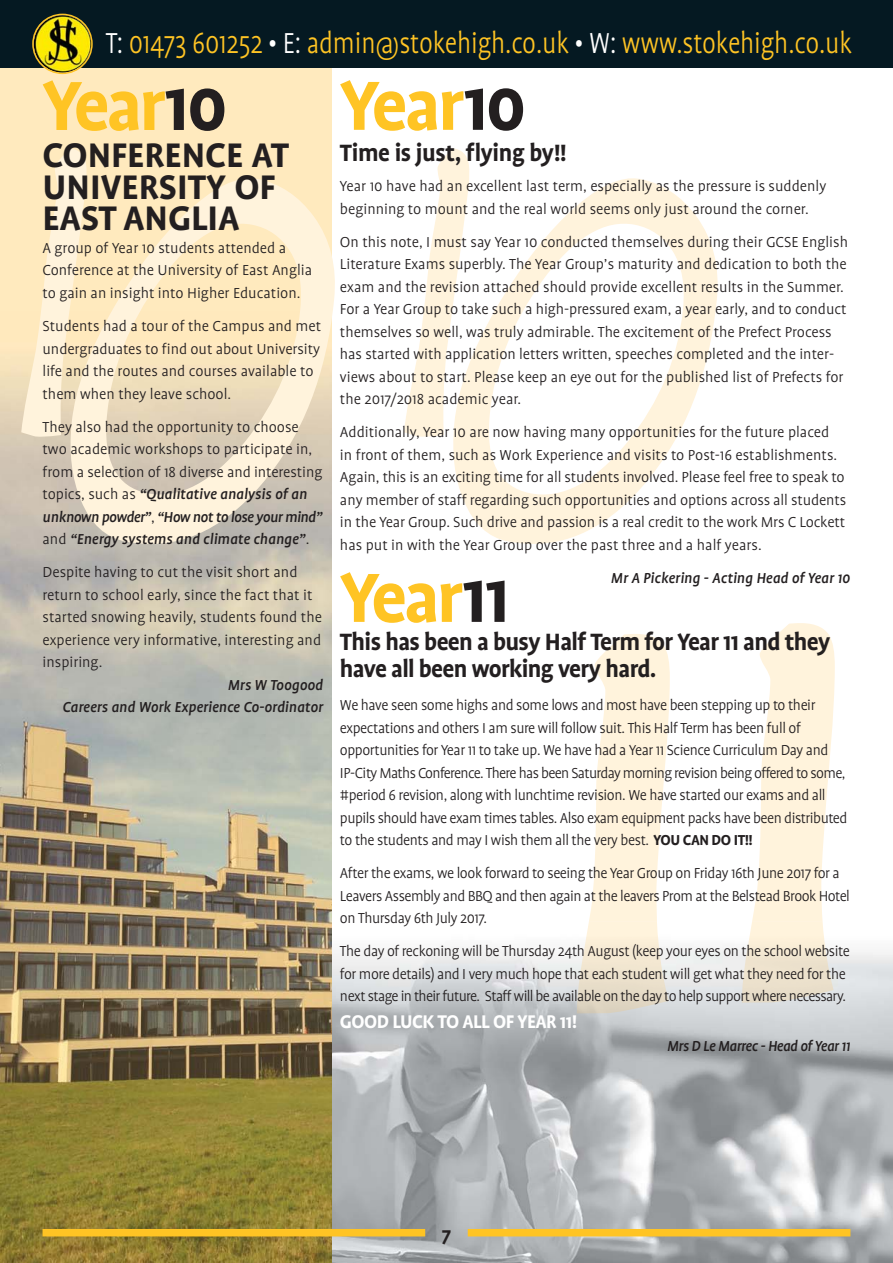
<style>
.page{position:relative;width:893px;height:1263px;background:#fff}
.page>*{position:absolute;margin:0;border:0;box-sizing:border-box;transform-origin:0 0}
.t1{font:700 79.5px "Profile";letter-spacing:-.035em;color:#ffc424}
.t2{font:700 39px/31.5px "Profile";color:#231f20}
.t3{font:300 33px "Profile";letter-spacing:-.005em;color:#ffc424;scale:.85 1}
.t4{font:700 27px/27px "Profile";letter-spacing:-.025em;color:#231f20}
.t5{font:700 27px "Profile";letter-spacing:-.025em;color:#231f20;scale:.96 1}
.t6{font:700 21px "Profile";letter-spacing:-.025em;color:#fff}
.t7{font:700 21px "Profile";color:#231f20}
.t8{font:300 16.5px/22.5px "Profile";letter-spacing:-.01em;color:#231f20}
.t9{font:300 16.5px/22.5px "Profile";letter-spacing:-.03em;color:#231f20}
.t10{font:italic 500 16.5px/22.5px "Profile";color:#231f20;text-align:right}
.t11{font:italic 500 16.5px "Profile";letter-spacing:-.025em;color:#231f20}
.s1{color:#fff}
.s2{color:#231f20}
.s3{font-weight:500;font-style:italic}
.s4{font-weight:700}
</style>
<div class="page">
<img style="left:332px;top:947px;width:561px;height:316px">
<img style="left:0;top:311px;width:332px;height:952px">
<div style="left:0;top:0;width:332px;height:311px;background:#ffeabe"></div>
<svg style="left:21px;top:148px;width:314px;height:403px"></svg>
<svg style="left:404px;top:148px;width:314px;height:396px"></svg>
<svg style="left:589px;top:623px;width:246px;height:299px;fill:#fff3dc"></svg>
<img style="left:742px;top:922px;width:92px;height:81px">
<img style="left:577px;top:922px;width:92px;height:91px">
<div style="left:43px;top:1229px;width:382px;height:7px;background:#ffc424"></div>
<div style="left:468px;top:1229px;width:382px;height:7px;background:#ffc424"></div>
<div style="left:0;top:0;width:893px;height:68px;background:#051922"></div>
<img style="left:32px;top:14px;width:61px;height:60px">
<h3 class="t3" style="left:106px;top:30px;width:879px"><span class="s1">T:</span> 01473 601252 <span class="s1">• E:</span> admin@stokehigh.co.uk <span class="s1">• W:</span> www.stokehigh.co.uk</h3>
<h1 class="t1" style="left:340px;top:76px;width:188px">Year<span class="s2">10</span></h1>
<h3 class="t5" style="left:340px;top:143px;width:238px">Time is just, flying by!!</h3>
<p class="t8" style="left:340px;top:176px;width:488px">Year 10 have had an excellent last term, especially as the pressure is suddenly beginning to mount and the real world seems only just around the corner.</p>
<p class="t8" style="left:340px;top:232px;width:510px">On this note, I must say Year 10 conducted themselves during their GCSE English Literature Exams superbly. The Year Group’s maturity and dedication to both the exam and the revision attached should provide excellent results in the Summer.<br>For a Year Group to take such a high-pressured exam, a year early, and to conduct themselves so well, was truly admirable. The excitement of the Prefect Process has started with application letters written, speeches completed and the inter&shy;views about to start. Please keep an eye out for the published list of Prefects for the 2017/2018 academic year.</p>
<p class="t8" style="left:340px;top:422px;width:508px">Additionally, Year 10 are now having many opportunities for the future placed<br>in front of them, such as Work Experience and visits to Post-16 establishments.<br>Again, this is an exciting time for all students involved. Please feel free to speak to any member of staff regarding such opportunities and options across all students in the Year Group. Such drive and passion is a real credit to the work Mrs C Lockett has put in with the Year Group over the past three and a half years.</p>
<p class="t10" style="left:611px;top:568px;width:241px">Mr A Pickering - Acting Head of Year 10</p>
<h1 class="t1" style="left:43px;top:76px;width:187px">Year<span class="s2">10</span></h1>
<h2 class="t2" style="left:43px;top:143px;width:248px">CONFERENCE AT<br>UNIVERSITY OF<br>EAST ANGLIA</h2>
<p class="t8" style="left:43px;top:238px;width:271px">A group of Year 10 students attended a<br>Conference at the University of East Anglia to gain an insight into Higher Education.</p>
<p class="t8" style="left:43px;top:316px;width:280px">Students had a tour of the Campus and met undergraduates to find out about University life and the routes and courses available to them when they leave school.</p>
<p class="t8" style="left:43px;top:416px;width:282px">They also had the opportunity to choose two academic workshops to participate in, from a selection of 18 diverse and interesting topics, such as <span class="s3">“Qualitative analysis of an unknown powder”</span>, <span class="s3">“How not to lose your mind” </span>and <span class="s3">“Energy systems and climate change”</span>.</p>
<p class="t8" style="left:43px;top:562px;width:281px">Despite having to cut the visit short and return to school early, since the fact that it started snowing heavily, students found the experience very informative, interesting and inspiring.</p>
<p class="t10" style="left:63px;top:674px;width:262px">Mrs W Toogood<br>Careers and Work Experience Co-ordinator</p>
<h1 class="t1" style="left:340px;top:568px;width:171px">Year<span class="s2">11</span></h1>
<h3 class="t4" style="left:340px;top:630px;width:492px">This has been a busy Half Term for Year 11 and they have all been working very hard.</h3>
<p class="t8" style="left:340px;top:695px;width:509px">We have seen some highs and some lows and most have been stepping up to their expectations and others I am sure will follow suit. This Half Term has been full of opportunities for Year 11 to take up. We have had a Year 11 Science Curriculum Day and IP-City Maths Conference. There has been Saturday morning revision being offered to some, #period 6 revision, along with lunchtime revision. We have started our exams and all pupils should have exam times tables. Also exam equipment packs have been distributed to the students and may I wish them all the very best. <span class="s4">YOU CAN DO IT!!</span></p>
<p class="t9" style="left:340px;top:863px;width:512px">After the exams, we look forward to seeing the Year Group on Friday 16th June 2017 for a<br>Leavers Assembly and BBQ and then again at the leavers Prom at the Belstead Brook Hotel on Thursday 6th July 2017.</p>
<p class="t8" style="left:340px;top:941px;width:511px">The day of reckoning will be Thursday 24th August (keep your eyes on the school website for more details) and I very much hope that each student will get what they need for the next stage in their future. Staff will be available on the day to help support where necessary.</p>
<p class="t6" style="left:340px;top:1014px;width:238px">GOOD LUCK TO ALL OF YEAR 11!</p>
<p class="t11" style="left:667px;top:1040px;width:185px">Mrs D Le Marrec - Head of Year 11</p>
<p class="t7" style="left:442px;top:1227px;width:11px">7</p>
</div>
